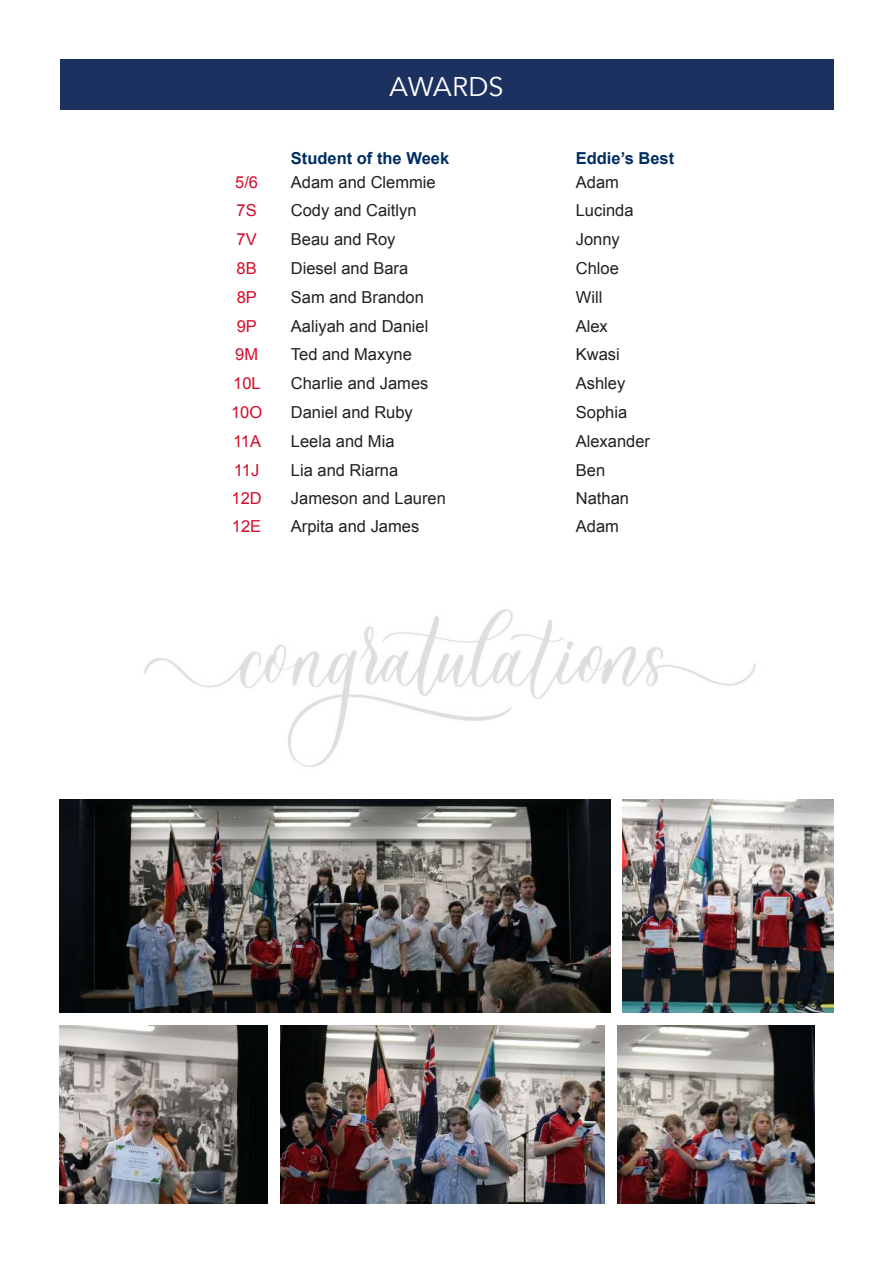
<style>
.page{position:relative;width:893px;height:1263px;background:#fff}
.page>*{position:absolute;margin:0;border:0;box-sizing:border-box;transform-origin:0 0}
.t1{font:27px "Avenir";letter-spacing:.01em;color:#fff}
.t2{font:16.5px "Arial";color:#231f20}
.t3{font:16.5px "Arial";color:#d30d2b}
.t4{font:700 16.5px "Arial";color:#002d62}
</style>
<div class="page">
<div style="left:60px;top:60px;width:773px;height:50px;background:#1c3160"></div>
<img style="left:144px;top:609px;width:612px;height:158px">
<img style="left:281px;top:1025px;width:323px;height:178px">
<img style="left:617px;top:1025px;width:198px;height:178px">
<img style="left:60px;top:800px;width:551px;height:212px">
<img style="left:622px;top:800px;width:211px;height:212px">
<img style="left:60px;top:1025px;width:208px;height:178px">
<h1 class="t1" style="left:389px;top:71px;width:116px">AWARDS</h1>
<p class="t4" style="left:291px;top:147px;width:160px">Student of the Week</p>
<p class="t4" style="left:576px;top:147px;width:100px">Eddie’s Best</p>
<p class="t3" style="left:235px;top:171px;width:24px">5/6</p>
<p class="t2" style="left:291px;top:171px;width:146px">Adam and Clemmie</p>
<p class="t2" style="left:576px;top:171px;width:45px">Adam</p>
<p class="t3" style="left:237px;top:200px;width:22px">7S</p>
<p class="t2" style="left:291px;top:200px;width:127px">Cody and Caitlyn</p>
<p class="t2" style="left:576px;top:200px;width:59px">Lucinda</p>
<p class="t3" style="left:237px;top:229px;width:22px">7V</p>
<p class="t2" style="left:291px;top:229px;width:106px">Beau and Roy</p>
<p class="t2" style="left:576px;top:229px;width:46px">Jonny</p>
<p class="t3" style="left:237px;top:257px;width:22px">8B</p>
<p class="t2" style="left:291px;top:257px;width:119px">Diesel and Bara</p>
<p class="t2" style="left:576px;top:257px;width:45px">Chloe</p>
<p class="t3" style="left:237px;top:286px;width:22px">8P</p>
<p class="t2" style="left:291px;top:286px;width:134px">Sam and Brandon</p>
<p class="t2" style="left:576px;top:286px;width:28px">Will</p>
<p class="t3" style="left:237px;top:315px;width:22px">9P</p>
<p class="t2" style="left:291px;top:315px;width:139px">Aaliyah and Daniel</p>
<p class="t2" style="left:576px;top:315px;width:34px">Alex</p>
<p class="t3" style="left:235px;top:344px;width:24px">9M</p>
<p class="t2" style="left:291px;top:344px;width:123px">Ted and Maxyne</p>
<p class="t2" style="left:576px;top:344px;width:46px">Kwasi</p>
<p class="t3" style="left:233px;top:373px;width:29px">10L</p>
<p class="t2" style="left:291px;top:373px;width:139px">Charlie and James</p>
<p class="t2" style="left:576px;top:373px;width:51px">Ashley</p>
<p class="t3" style="left:231px;top:401px;width:33px">10O</p>
<p class="t2" style="left:291px;top:401px;width:123px">Daniel and Ruby</p>
<p class="t2" style="left:576px;top:401px;width:53px">Sophia</p>
<p class="t3" style="left:233px;top:430px;width:30px">11A</p>
<p class="t2" style="left:291px;top:430px;width:105px">Leela and Mia</p>
<p class="t2" style="left:576px;top:430px;width:76px">Alexander</p>
<p class="t3" style="left:234px;top:459px;width:27px">11J</p>
<p class="t2" style="left:291px;top:459px;width:109px">Lia and Riarna</p>
<p class="t2" style="left:576px;top:459px;width:31px">Ben</p>
<p class="t3" style="left:231px;top:488px;width:32px">12D</p>
<p class="t2" style="left:291px;top:488px;width:157px">Jameson and Lauren</p>
<p class="t2" style="left:576px;top:488px;width:55px">Nathan</p>
<p class="t3" style="left:232px;top:515px;width:31px">12E</p>
<p class="t2" style="left:291px;top:515px;width:130px">Arpita and James</p>
<p class="t2" style="left:576px;top:515px;width:45px">Adam</p>
</div>
